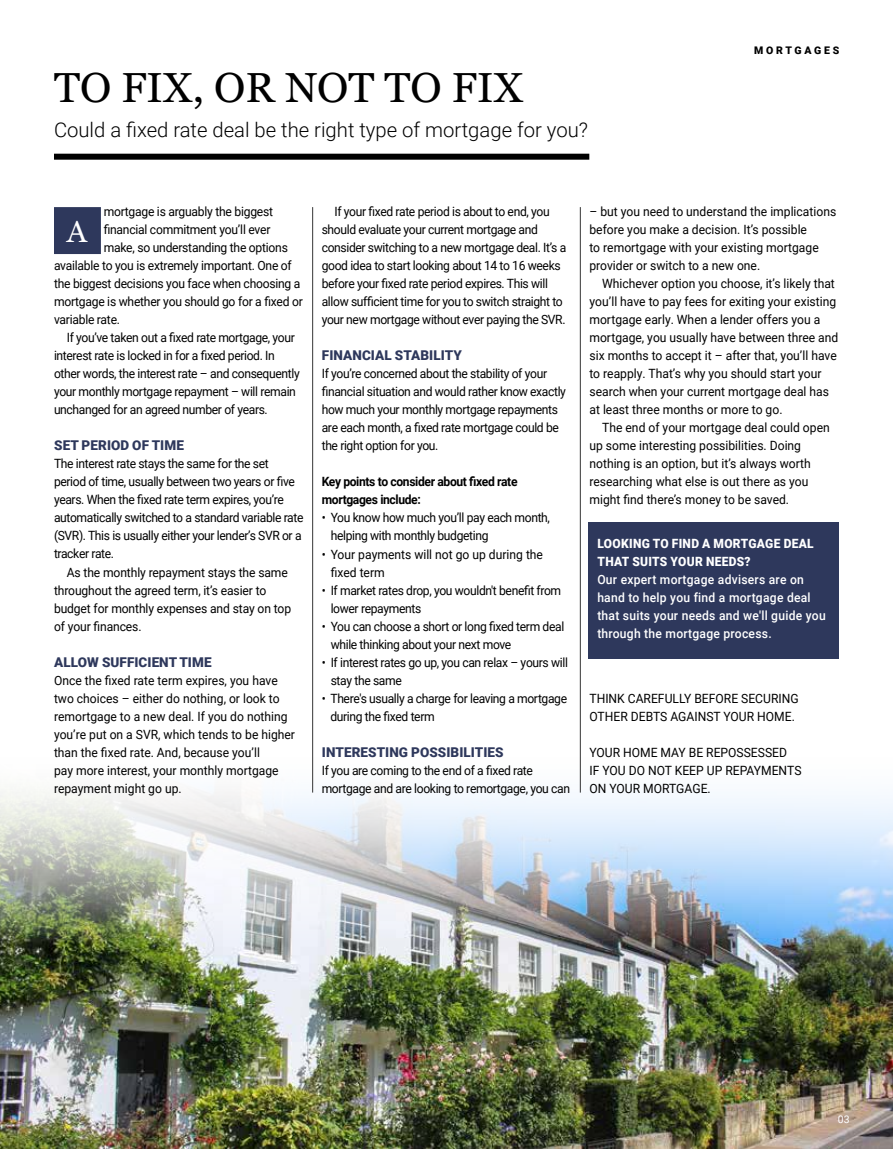
<style>
.page{position:relative;width:893px;height:1149px;background:#fff}
.page>*{position:absolute;margin:0;border:0;box-sizing:border-box;transform-origin:0 0}
.t1{font:42px "Georgia";color:#000}
.t2{font:30.75px "Georgia";color:#fff}
.t3{font:300 20.25px "Roboto";color:#000}
.t4{font:900 13.5px "Roboto";letter-spacing:.005em;color:#2e385c}
.t5{font:12.75px/18px "Roboto";letter-spacing:-.02em;color:#000;scale:.95 1}
.t6{font:12.75px/18px "Roboto";color:#000;scale:.95 1}
.t7{font:500 12.75px/18px "Roboto";letter-spacing:.02em;color:#fff;scale:.95 1}
.t8{font:700 12.75px/18px "Roboto";letter-spacing:-.03em;color:#000;scale:.95 1}
.t9{font:900 12.75px/18px "Roboto";letter-spacing:.025em;color:#fff;scale:.94 1}
.t10{font:900 10.5px "Roboto";letter-spacing:.26em;color:#000}
.t11{font:10.5px "Roboto";color:#fff}
</style>
<div class="page">
<img style="left:0;top:696px;width:893px;height:452px">
<div style="left:54px;top:207px;width:47px;height:47px;background:#2e385c;border:3px solid #2e385c"></div>
<hr style="left:312px;top:207px;width:1px;height:585px;background:#000">
<hr style="left:580px;top:207px;width:1px;height:585px;background:#000">
<div style="left:589px;top:522px;width:250px;height:136px;background:#2e385c"></div>
<div style="left:54px;top:154px;width:535px;height:6px;background:#000"></div>
<h1 class="t1" style="left:54px;top:57px;width:471px">TO FIX, OR NOT TO FIX</h1>
<h3 class="t3" style="left:54px;top:115px;width:535px">Could a fixed rate deal be the right type of mortgage for you?</h3>
<p class="t10" style="left:754px;top:43px;width:87px">MORTGAGES</p>
<p class="t5" style="left:104px;top:202px;width:180px">mortgage is arguably the biggest</p>
<p class="t5" style="left:104px;top:220px;width:177px">financial commitment you’ll ever</p>
<p class="t5" style="left:104px;top:238px;width:195px">make, so understanding the options</p>
<p class="t5" style="left:54px;top:256px;width:252px">available to you is extremely important. One of</p>
<p class="t5" style="left:54px;top:274px;width:261px">the biggest decisions you face when choosing a</p>
<p class="t5" style="left:54px;top:292px;width:264px">mortgage is whether you should go for a fixed or</p>
<p class="t5" style="left:54px;top:310px;width:71px">variable rate.</p>
<p class="t5" style="left:67px;top:328px;width:242px">If you’ve taken out a fixed rate mortgage, your</p>
<p class="t5" style="left:54px;top:346px;width:234px">interest rate is locked in for a fixed period. In</p>
<p class="t5" style="left:54px;top:364px;width:260px">other words, the interest rate – and consequently</p>
<p class="t5" style="left:54px;top:382px;width:256px">your monthly mortgage repayment – will remain</p>
<p class="t5" style="left:54px;top:400px;width:227px">unchanged for an agreed number of years.</p>
<p class="t4" style="left:54px;top:436px;width:131px">SET PERIOD OF TIME</p>
<p class="t5" style="left:54px;top:454px;width:264px">The interest rate stays the same for the set period of time, usually between two years or five years. When the fixed rate term expires, you’re automatically switched to a standard variable rate (SVR). This is usually either your lender’s SVR or a tracker rate.</p>
<p class="t5" style="left:54px;top:562px;width:251px;text-indent:13px">As the monthly repayment stays the same throughout the agreed term, it’s easier to budget for monthly expenses and stay on top of your finances.</p>
<p class="t4" style="left:54px;top:652px;width:159px">ALLOW SUFFICIENT TIME</p>
<p class="t6" style="left:54px;top:670px;width:255px">Once the fixed rate term expires, you have two choices – either do nothing, or look to remortgage to a new deal. If you do nothing you’re put on a SVR, which tends to be higher than the fixed rate. And, because you’ll<br>pay more interest, your monthly mortgage repayment might go up.</p>
<h2 class="t2" style="left:67px;top:208px;width:22px">A</h2>
<p class="t5" style="left:322px;top:202px;width:259px;text-indent:13px">If your fixed rate period is about to end, you should evaluate your current mortgage and consider switching to a new mortgage deal. It’s a good idea to start looking about 14 to 16 weeks before your fixed rate period expires. This will allow sufficient time for you to switch straight to your new mortgage without ever paying the SVR.</p>
<p class="t4" style="left:322px;top:346px;width:141px">FINANCIAL STABILITY</p>
<p class="t5" style="left:322px;top:364px;width:259px">If you’re concerned about the stability of your financial situation and would rather know exactly how much your monthly mortgage repayments are each month, a fixed rate mortgage could be the right option for you.</p>
<p class="t8" style="left:322px;top:472px;width:208px">Key points to consider about fixed rate mortgages include:</p>
<p class="t5" style="left:331px;top:508px;width:232px;text-indent:-9px">• You know how much you’ll pay each month, helping with monthly budgeting</p>
<p class="t6" style="left:331px;top:544px;width:225px;text-indent:-9px">• Your payments will not go up during the fixed term</p>
<p class="t5" style="left:331px;top:580px;width:244px;text-indent:-9px">• If market rates drop, you wouldn't benefit from lower repayments</p>
<p class="t5" style="left:331px;top:616px;width:247px;text-indent:-9px">• You can choose a short or long fixed term deal while thinking about your next move</p>
<p class="t5" style="left:331px;top:652px;width:251px;text-indent:-9px">• If interest rates go up, you can relax – yours will stay the same</p>
<p class="t5" style="left:330px;top:688px;width:251px;text-indent:-9px">• There's usually a charge for leaving a mortgage during the fixed term</p>
<p class="t4" style="left:322px;top:742px;width:183px">INTERESTING POSSIBILITIES</p>
<p class="t5" style="left:322px;top:760px;width:263px">If you are coming to the end of a fixed rate mortgage and are looking to remortgage, you can</p>
<p class="t6" style="left:589px;top:202px;width:261px">– but you need to understand the implications before you make a decision. It’s possible<br>to remortgage with your existing mortgage provider or switch to a new one.</p>
<p class="t6" style="left:589px;top:274px;width:263px;text-indent:13px">Whichever option you choose, it’s likely that you’ll have to pay fees for exiting your existing mortgage early. When a lender offers you a mortgage, you usually have between three and six months to accept it – after that, you’ll have to reapply. That’s why you should start your search when your current mortgage deal has at least three months or more to go.</p>
<p class="t6" style="left:589px;top:418px;width:254px;text-indent:13px">The end of your mortgage deal could open up some interesting possibilities. Doing nothing is an option, but it’s always worth researching what else is out there as you might find there’s money to be saved.</p>
<p class="t9" style="left:597px;top:534px;width:231px">LOOKING TO FIND A MORTGAGE DEAL<br>THAT SUITS YOUR NEEDS?</p>
<p class="t7" style="left:597px;top:570px;width:242px">Our expert mortgage advisers are on hand to help you find a mortgage deal that suits your needs and we'll guide you through the mortgage process.</p>
<p class="t6" style="left:589px;top:688px;width:222px">THINK CAREFULLY BEFORE SECURING<br>OTHER DEBTS AGAINST YOUR HOME.</p>
<p class="t6" style="left:589px;top:742px;width:225px">YOUR HOME MAY BE REPOSSESSED<br>IF YOU DO NOT KEEP UP REPAYMENTS<br>ON YOUR MORTGAGE.</p>
<p class="t11" style="left:838px;top:1111px;width:13px">03</p>
</div>
